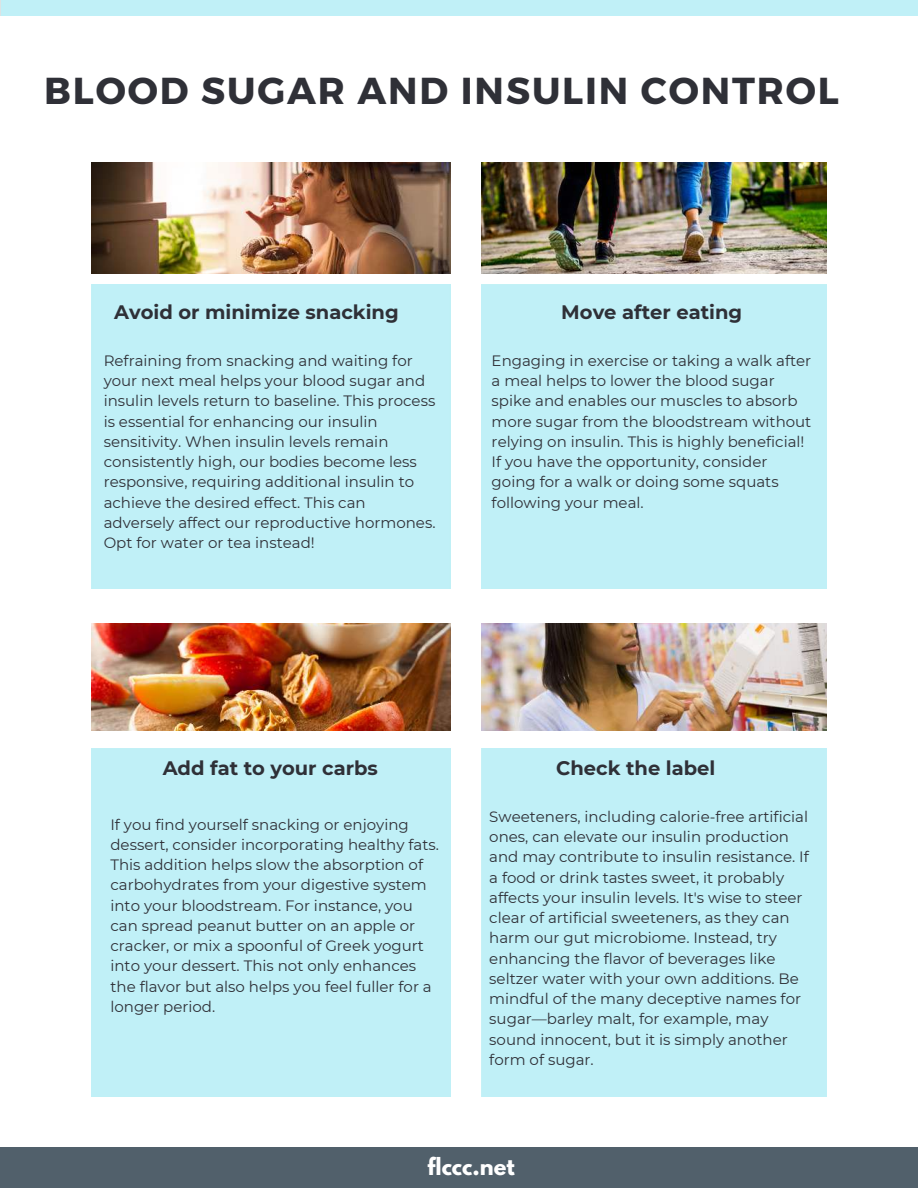
<style>
.page{position:relative;width:918px;height:1188px;background:#fff}
.page>*{position:absolute;margin:0;border:0;box-sizing:border-box;transform-origin:0 0}
.t1{font:700 37.5px "Montserrat";letter-spacing:.05em;color:#2f3037}
.t2{font:700 21px "League Spartan";color:#fff}
.t3{font:700 19.5px "Montserrat";color:#2f3037}
.t4{font:15px/20.2px "Montserrat";color:#2f3037}
</style>
<div class="page">
<div style="left:0;top:1148px;width:918px;height:40px;background:#51606b"></div>
<img style="left:92px;top:162px;width:359px;height:111px">
<img style="left:482px;top:162px;width:344px;height:111px">
<img style="left:92px;top:623px;width:359px;height:107px">
<img style="left:482px;top:623px;width:344px;height:107px">
<h1 class="t1" style="left:44px;top:67px;width:796px">BLOOD SUGAR AND INSULIN CONTROL</h1>
<h3 class="t3" style="left:114px;top:298px;width:286px">Avoid or minimize snacking</h3>
<p class="t4" style="left:104px;top:350px;width:333px">Refraining from snacking and waiting for your next meal helps your blood sugar and insulin levels return to baseline. This process is essential for enhancing our insulin sensitivity. When insulin levels remain consistently high, our bodies become less responsive, requiring additional insulin to achieve the desired effect. This can adversely affect our reproductive hormones.<br>Opt for water or tea instead!</p>
<h3 class="t3" style="left:561px;top:298px;width:182px">Move after eating</h3>
<p class="t4" style="left:492px;top:350px;width:321px">Engaging in exercise or taking a walk after a meal helps to lower the blood sugar spike and enables our muscles to absorb more sugar from the bloodstream without relying on insulin. This is highly beneficial!<br>If you have the opportunity, consider going for a walk or doing some squats following your meal.</p>
<h3 class="t3" style="left:163px;top:755px;width:217px">Add fat to your carbs</h3>
<p class="t4" style="left:110px;top:814px;width:330px">If you find yourself snacking or enjoying dessert, consider incorporating healthy fats.<br>This addition helps slow the absorption of carbohydrates from your digestive system into your bloodstream. For instance, you can spread peanut butter on an apple or cracker, or mix a spoonful of Greek yogurt into your dessert. This not only enhances the flavor but also helps you feel fuller for a longer period.</p>
<h3 class="t3" style="left:556px;top:754px;width:161px">Check the label</h3>
<p class="t4" style="left:489px;top:806px;width:321px">Sweeteners, including calorie-free artificial ones, can elevate our insulin production and may contribute to insulin resistance. If a food or drink tastes sweet, it probably affects your insulin levels. It's wise to steer clear of artificial sweeteners, as they can harm our gut microbiome. Instead, try enhancing the flavor of beverages like seltzer water with your own additions. Be mindful of the many deceptive names for sugar—barley malt, for example, may sound innocent, but it is simply another form of sugar.</p>
<h2 class="t2" style="left:428px;top:1150px;width:89px">flccc.net</h2>
</div>
